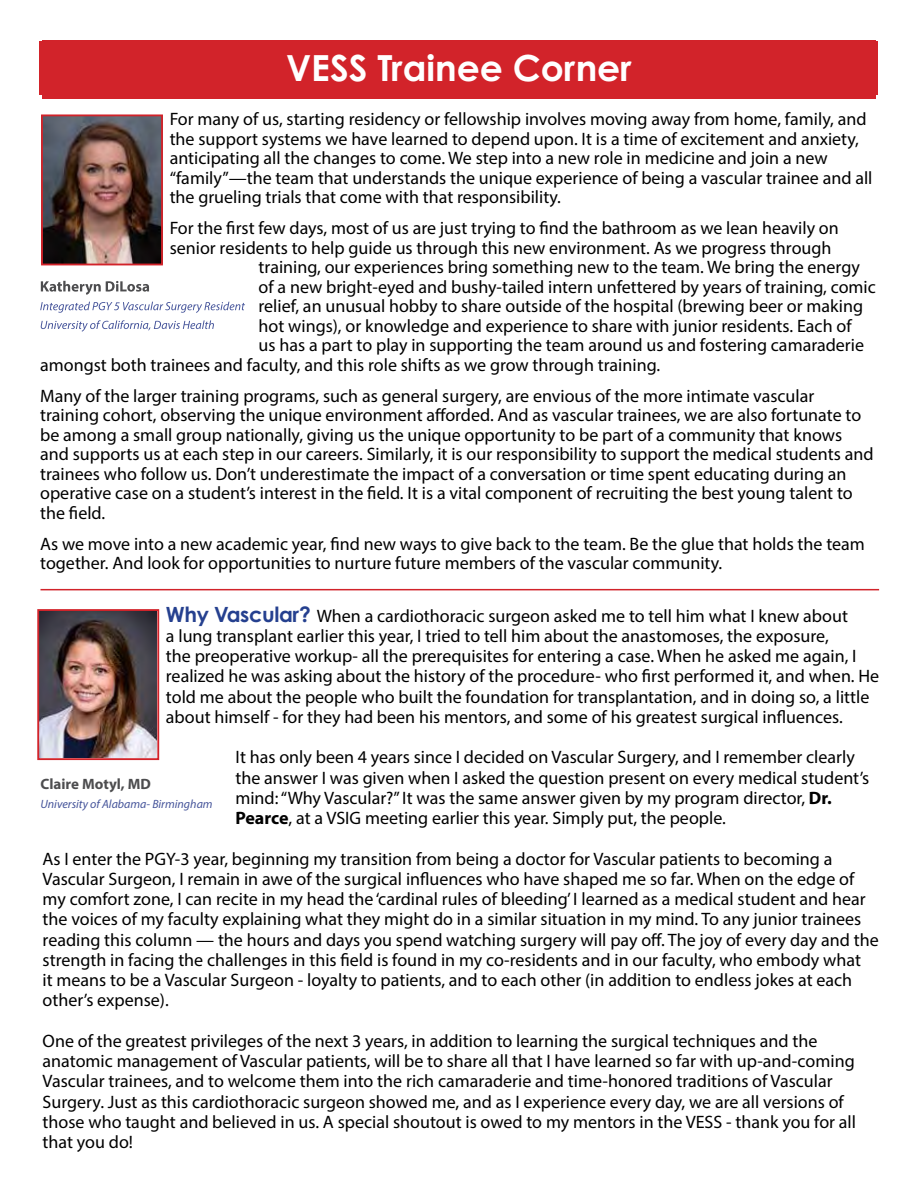
<style>
.page{position:relative;width:918px;height:1188px;background:#fff}
.page>*{position:absolute;margin:0;border:0;box-sizing:border-box;transform-origin:0 0}
.t1{font:700 36px "Century Gothic Pro";color:#fff}
.t2{font:18px/20.2px "Myriad Pro";color:#000}
.t3{font:700 15px "Myriad Pro";color:#4d4d4f}
.t4{font:italic 12px "Myriad Pro";color:#45549a}
.s1{font-family:"Century Gothic Pro";font-weight:700;font-size:21px;color:#25408f}
.s2{font-weight:700}
</style>
<div class="page">
<div style="left:42px;top:40px;width:834px;height:59px;background:#d2232a"></div>
<div style="left:39px;top:41px;width:839px;height:53px;background:#d2232a"></div>
<img style="left:44px;top:117px;width:116px;height:145px">
<div style="left:41px;top:114px;width:122px;height:151px;border:2px solid #d2232a"></div>
<svg style="left:41px;top:320px;width:173px;height:12px"></svg>
<svg style="left:40px;top:302px;width:205px;height:11px"></svg>
<svg style="left:41px;top:281px;width:108px;height:14px"></svg>
<img style="left:40px;top:612px;width:116px;height:145px">
<div style="left:37px;top:609px;width:122px;height:151px;border:2px solid #d2232a"></div>
<hr style="left:40px;top:589px;width:839px;height:1px;background:#d2232a">
<h1 class="t1" style="left:286px;top:45px;width:347px">VESS Trainee Corner</h1>
<p class="t2" style="left:170px;top:109px;width:704px;line-height:19.5px">For many of us, starting residency or fellowship involves moving away from home, family, and the support systems we have learned to depend upon. It is a time of excitement and anxiety, anticipating all the changes to come. We step into a new role in medicine and join a new “family”—the team that understands the unique experience of being a vascular trainee and all the grueling trials that come with that responsibility.</p>
<p class="t2" style="left:170px;top:218px;width:671px">For the first few days, most of us are just trying to find the bathroom as we lean heavily on</p>
<p class="t2" style="left:170px;top:237px;width:663px">senior residents to help guide us through this new environment. As we progress through</p>
<p class="t2" style="left:259px;top:257px;width:603px">training, our experiences bring something new to the team. We bring the energy</p>
<p class="t2" style="left:259px;top:276px;width:619px">of a new bright-eyed and bushy-tailed intern unfettered by years of training, comic</p>
<p class="t2" style="left:259px;top:296px;width:606px">relief, an unusual hobby to share outside of the hospital (brewing beer or making</p>
<p class="t2" style="left:259px;top:315px;width:595px">hot wings), or knowledge and experience to share with junior residents. Each of</p>
<p class="t2" style="left:259px;top:335px;width:607px">us has a part to play in supporting the team around us and fostering camaraderie</p>
<p class="t2" style="left:40px;top:354px;width:622px">amongst both trainees and faculty, and this role shifts as we grow through training.</p>
<p class="t2" style="left:40px;top:386px;width:835px;line-height:19.5px">Many of the larger training programs, such as general surgery, are envious of the more intimate vascular training cohort, observing the unique environment afforded. And as vascular trainees, we are also fortunate to be among a small group nationally, giving us the unique opportunity to be part of a community that knows and supports us at each step in our careers. Similarly, it is our responsibility to support the medical students and trainees who follow us. Don’t underestimate the impact of a conversation or time spent educating during an operative case on a student’s interest in the field. It is a vital component of recruiting the best young talent to the field.</p>
<p class="t2" style="left:40px;top:534px;width:826px;line-height:19.5px">As we move into a new academic year, find new ways to give back to the team. Be the glue that holds the team together. And look for opportunities to nurture future members of the vascular community.</p>
<p class="t2" style="left:166px;top:605px;width:715px"><span class="s1">Why Vascular?</span> When a cardiothoracic surgeon asked me to tell him what I knew about<br>a lung transplant earlier this year, I tried to tell him about the anastomoses, the exposure,<br>the preoperative workup- all the prerequisites for entering a case. When he asked me again, I realized he was asking about the history of the procedure- who first performed it, and when. He told me about the people who built the foundation for transplantation, and in doing so, a little about himself - for they had been his mentors, and some of his greatest surgical influences.</p>
<p class="t2" style="left:235px;top:747px;width:635px">It has only been 4 years since I decided on Vascular Surgery, and I remember clearly the answer I was given when I asked the question present on every medical student’s mind: “Why Vascular?” It was the same answer given by my program director, <span class="s2">Dr.<br>Pearce</span>, at a VSIG meeting earlier this year. Simply put, the people.</p>
<p class="t2" style="left:43px;top:848px;width:838px">As I enter the PGY-3 year, beginning my transition from being a doctor for Vascular patients to becoming a Vascular Surgeon, I remain in awe of the surgical influences who have shaped me so far. When on the edge of my comfort zone, I can recite in my head the ‘cardinal rules of bleeding’ I learned as a medical student and hear the voices of my faculty explaining what they might do in a similar situation in my mind. To any junior trainees reading this column — the hours and days you spend watching surgery will pay off. The joy of every day and the strength in facing the challenges in this field is found in my co-residents and in our faculty, who embody what<br>it means to be a Vascular Surgeon - loyalty to patients, and to each other (in addition to endless jokes at each other’s expense).</p>
<p class="t2" style="left:43px;top:1030px;width:815px">One of the greatest privileges of the next 3 years, in addition to learning the surgical techniques and the anatomic management of Vascular patients, will be to share all that I have learned so far with up-and-coming Vascular trainees, and to welcome them into the rich camaraderie and time-honored traditions of Vascular Surgery. Just as this cardiothoracic surgeon showed me, and as I experience every day, we are all versions of those who taught and believed in us. A special shoutout is owed to my mentors in the VESS - thank you for all that you do!</p>
<p class="t3" style="left:40px;top:774px;width:112px">Claire Motyl, MD</p>
<p class="t4" style="left:40px;top:796px;width:174px">University of Alabama- Birmingham</p>
</div>
